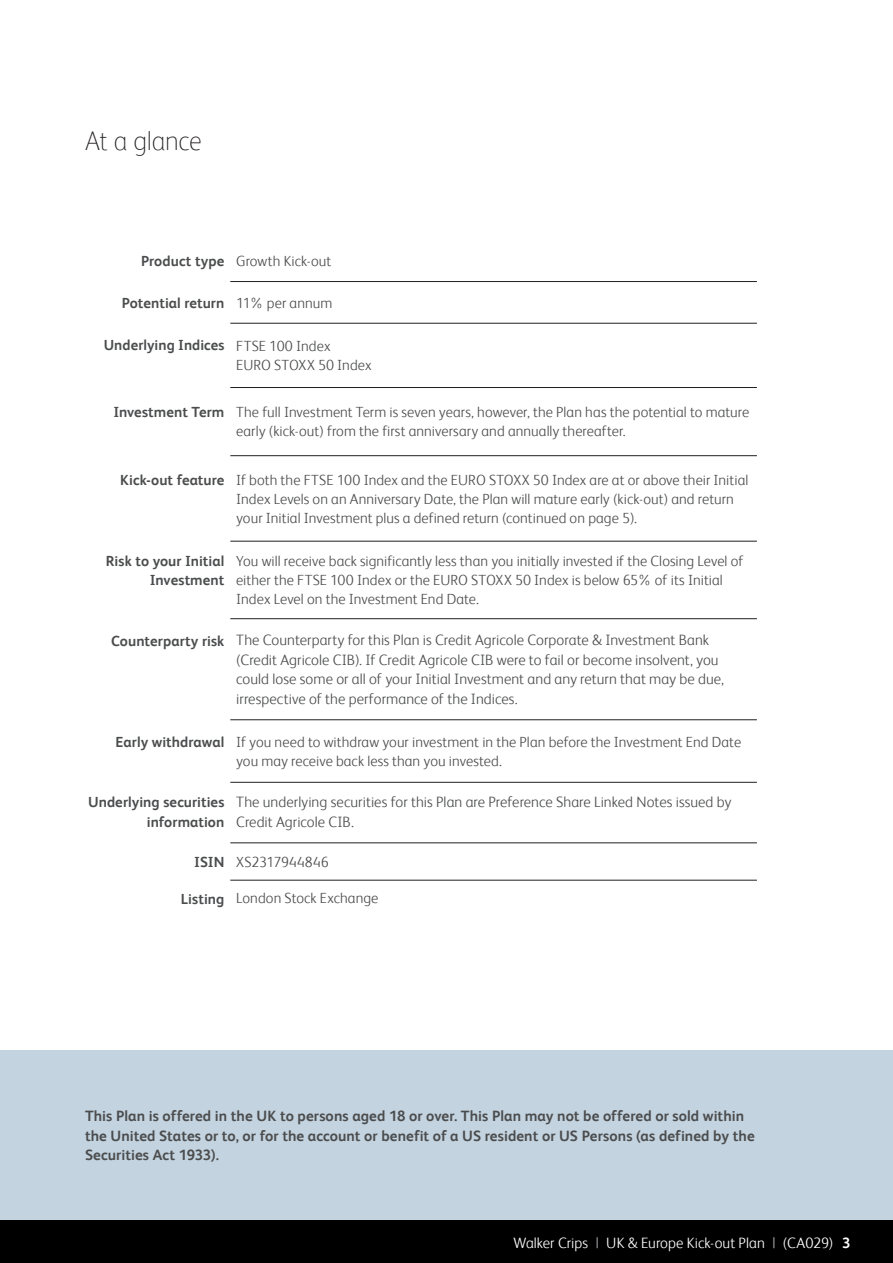
<style>
.page{position:relative;width:893px;height:1263px;background:#fff}
.page>*{position:absolute;margin:0;border:0;box-sizing:border-box;transform-origin:0 0}
.Introductory_text{font:100 27px "FS Albert";letter-spacing:-.01em;color:#231f20}
.Main_body_text{font:300 15px/19.5px "FS Albert";letter-spacing:.005em;color:#4b4c4d}
.Main_body_text-2{font:700 15px/19.5px "FS Albert";letter-spacing:.005em;color:#4b4c4d}
.Main_body_text-3{font:300 15px "FS Albert";letter-spacing:.005em;color:#fff}
.Main_body_text-4{font:300 14.7px/19px "FS Albert";letter-spacing:.005em;color:#4b4c4d}
.Main_body_text-5{font:700 14.7px/19px "FS Albert";letter-spacing:.005em;color:#4b4c4d;text-align:right}
.s1{font-weight:400;color:#939598}
.s2{font-weight:700}
</style>
<div class="page">
<div style="left:0;top:1050px;width:893px;height:170px;background:#c3d3df"></div>
<hr style="left:230px;top:281px;width:527px;height:1px;background:#231f20">
<hr style="left:230px;top:323px;width:527px;height:1px;background:#231f20">
<hr style="left:230px;top:387px;width:527px;height:1px;background:#231f20">
<hr style="left:230px;top:455px;width:527px;height:1px;background:#231f20">
<hr style="left:230px;top:541px;width:527px;height:1px;background:#231f20">
<hr style="left:230px;top:618px;width:527px;height:1px;background:#231f20">
<hr style="left:230px;top:719px;width:527px;height:1px;background:#231f20">
<hr style="left:230px;top:782px;width:527px;height:1px;background:#231f20">
<hr style="left:230px;top:880px;width:527px;height:1px;background:#231f20">
<hr style="left:230px;top:842px;width:527px;height:1px;background:#231f20">
<div style="left:0;top:1220px;width:893px;height:43px;background:#000"></div>
<p class="Introductory_text" style="left:85px;top:125px;width:118px">At a glance</p>
<p class="Main_body_text-5" style="left:141px;top:251px;width:85px">Product type</p>
<p class="Main_body_text-4" style="left:236px;top:251px;width:97px">Growth Kick-out</p>
<p class="Main_body_text-5" style="left:122px;top:293px;width:104px">Potential return</p>
<p class="Main_body_text-4" style="left:236px;top:293px;width:98px">11% per annum</p>
<p class="Main_body_text-5" style="left:104px;top:336px;width:122px">Underlying Indices</p>
<p class="Main_body_text-4" style="left:236px;top:336px;width:137px">FTSE 100 Index<br>EURO STOXX 50 Index</p>
<p class="Main_body_text-5" style="left:113px;top:402px;width:113px">Investment Term</p>
<p class="Main_body_text-4" style="left:236px;top:403px;width:515px">The full Investment Term is seven years, however, the Plan has the potential to mature early (kick-out) from the first anniversary and annually thereafter.</p>
<p class="Main_body_text-5" style="left:120px;top:470px;width:106px">Kick-out feature</p>
<p class="Main_body_text-4" style="left:236px;top:470px;width:514px">If both the FTSE 100 Index and the EURO STOXX 50 Index are at or above their Initial<br>Index Levels on an Anniversary Date, the Plan will mature early (kick-out) and return your Initial Investment plus a defined return (continued on page 5).</p>
<p class="Main_body_text-5" style="left:106px;top:552px;width:120px">Risk to your Initial<br>Investment</p>
<p class="Main_body_text-4" style="left:236px;top:551px;width:509px">You will receive back significantly less than you initially invested if the Closing Level of either the FTSE 100 Index or the EURO STOXX 50 Index is below 65% of its Initial<br>Index Level on the Investment End Date.</p>
<p class="Main_body_text-5" style="left:111px;top:631px;width:115px">Counterparty risk</p>
<p class="Main_body_text" style="left:236px;top:630px;width:489px">The Counterparty for this Plan is Credit Agricole Corporate &amp; Investment Bank (Credit Agricole CIB). If Credit Agricole CIB were to fail or become insolvent, you could lose some or all of your Initial Investment and any return that may be due, irrespective of the performance of the Indices.</p>
<p class="Main_body_text-5" style="left:116px;top:732px;width:110px">Early withdrawal</p>
<p class="Main_body_text-4" style="left:236px;top:732px;width:506px">If you need to withdraw your investment in the Plan before the Investment End Date you may receive back less than you invested.</p>
<p class="Main_body_text-5" style="left:88px;top:793px;width:138px">Underlying securities information</p>
<p class="Main_body_text" style="left:236px;top:792px;width:497px">The underlying securities for this Plan are Preference Share Linked Notes issued by<br>Credit Agricole CIB.</p>
<p class="Main_body_text-5" style="left:194px;top:852px;width:32px">ISIN</p>
<p class="Main_body_text-4" style="left:236px;top:852px;width:94px">XS2317944846</p>
<p class="Main_body_text-5" style="left:181px;top:889px;width:45px">Listing</p>
<p class="Main_body_text-4" style="left:236px;top:889px;width:144px">London Stock Exchange</p>
<p class="Main_body_text-2" style="left:85px;top:1106px;width:671px">This Plan is offered in the UK to persons aged 18 or over. This Plan may not be offered or sold within the United States or to, or for the account or benefit of a US resident or US Persons (as defined by the<br>Securities Act 1933).</p>
<p class="Main_body_text-3" style="left:513px;top:1234px;width:339px">Walker Crips <span class="s1">|</span> UK &amp; Europe Kick-out Plan <span class="s1">|</span> (CA029) <span class="s2">3</span></p>
</div>
